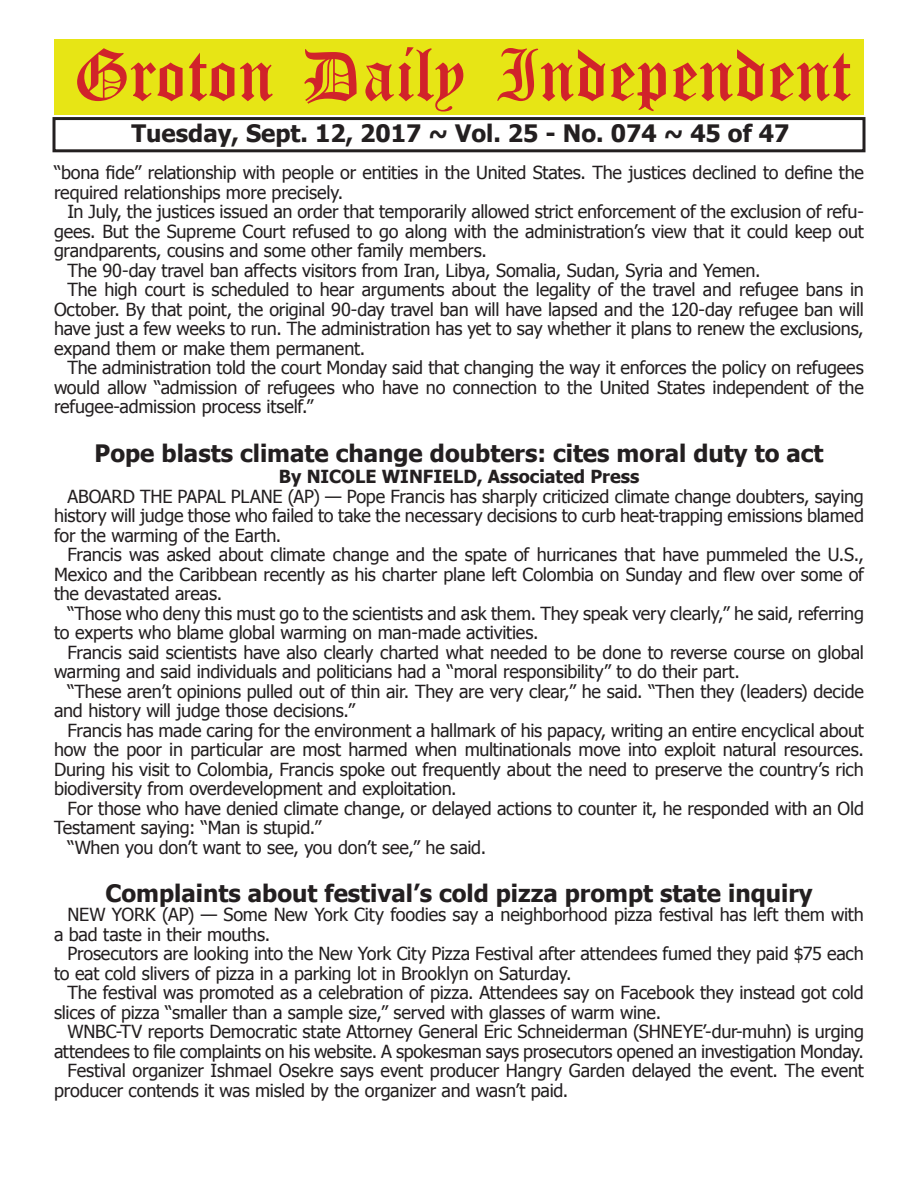
<style>
.page{position:relative;width:918px;height:1188px;background:#fff}
.page>*{position:absolute;margin:0;border:0;box-sizing:border-box;transform-origin:0 0}
.t1{font:54px "Old English Five";color:#d1232a}
.t2{font:700 24px "Tahoma";color:#231f20}
.t3{font:18px/19.5px "Tahoma";letter-spacing:-.01em;color:#231f20}
.t4{font:700 18px "Tahoma";color:#231f20}
</style>
<div class="page">
<div style="left:52px;top:117px;width:814px;height:35px;border:3px solid #231f20"></div>
<div style="left:54px;top:40px;width:810px;height:75px;background:#e7e515"></div>
<h1 class="t1" style="left:73px;top:50px;width:779px">Groton Daily Independent</h1>
<h2 class="t2" style="left:132px;top:116px;width:659px">Tuesday, Sept. 12, 2017 ~ Vol. 25 - No. 074 ~ 45 of 47</h2>
<p class="t3" style="left:54px;top:162px;width:811px">“bona fide” relationship with people or entities in the United States. The justices declined to define the required relationships more precisely.</p>
<p class="t3" style="left:68px;top:201px;width:798px">In July, the justices issued an order that temporarily allowed strict enforcement of the exclusion of refu-</p>
<p class="t3" style="left:54px;top:221px;width:811px">gees. But the Supreme Court refused to go along with the administration’s view that it could keep out</p>
<p class="t3" style="left:54px;top:240px;width:434px">grandparents, cousins and some other family members.</p>
<p class="t3" style="left:68px;top:260px;width:695px">The 90-day travel ban affects visitors from Iran, Libya, Somalia, Sudan, Syria and Yemen.</p>
<p class="t3" style="left:68px;top:279px;width:798px">The high court is scheduled to hear arguments about the legality of the travel and refugee bans in</p>
<p class="t3" style="left:54px;top:299px;width:811px">October. By that point, the original 90-day travel ban will have lapsed and the 120-day refugee ban will</p>
<p class="t3" style="left:54px;top:318px;width:811px">have just a few weeks to run. The administration has yet to say whether it plans to renew the exclusions,</p>
<p class="t3" style="left:54px;top:338px;width:313px">expand them or make them permanent.</p>
<p class="t3" style="left:68px;top:357px;width:798px">The administration told the court Monday said that changing the way it enforces the policy on refugees</p>
<p class="t3" style="left:54px;top:377px;width:811px">would allow “admission of refugees who have no connection to the United States independent of the</p>
<p class="t3" style="left:54px;top:396px;width:261px">refugee-admission process itself.”</p>
<h2 class="t2" style="left:95px;top:436px;width:730px">Pope blasts climate change doubters: cites moral duty to act</h2>
<p class="t4" style="left:279px;top:464px;width:362px">By NICOLE WINFIELD, Associated Press</p>
<p class="t3" style="left:54px;top:486px;width:811px;text-align:justify;text-indent:14px">ABOARD THE PAPAL PLANE (AP) — Pope Francis has sharply criticized climate change doubters, saying history will judge those who failed to take the necessary decisions to curb heat-trapping emissions blamed for the warming of the Earth.</p>
<p class="t3" style="left:54px;top:544px;width:811px;text-align:justify;text-indent:14px">Francis was asked about climate change and the spate of hurricanes that have pummeled the U.S., Mexico and the Caribbean recently as his charter plane left Colombia on Sunday and flew over some of the devastated areas.</p>
<p class="t3" style="left:54px;top:603px;width:812px;text-indent:14px">“Those who deny this must go to the scientists and ask them. They speak very clearly,” he said, referring to experts who blame global warming on man-made activities.</p>
<p class="t3" style="left:54px;top:642px;width:811px;text-indent:14px">Francis said scientists have also clearly charted what needed to be done to reverse course on global warming and said individuals and politicians had a “moral responsibility” to do their part.</p>
<p class="t3" style="left:54px;top:681px;width:811px;text-indent:14px">“These aren’t opinions pulled out of thin air. They are very clear,” he said. “Then they (leaders) decide and history will judge those decisions.”</p>
<p class="t3" style="left:54px;top:720px;width:811px;text-align:justify;text-indent:14px">Francis has made caring for the environment a hallmark of his papacy, writing an entire encyclical about how the poor in particular are most harmed when multinationals move into exploit natural resources.<br>During his visit to Colombia, Francis spoke out frequently about the need to preserve the country’s rich biodiversity from overdevelopment and exploitation.</p>
<p class="t3" style="left:68px;top:797px;width:798px">For those who have denied climate change, or delayed actions to counter it, he responded with an Old</p>
<p class="t3" style="left:54px;top:817px;width:269px">Testament saying: “Man is stupid.”</p>
<p class="t3" style="left:68px;top:836px;width:420px">“When you don’t want to see, you don’t see,” he said.</p>
<h2 class="t2" style="left:105px;top:876px;width:709px">Complaints about festival’s cold pizza prompt state inquiry</h2>
<p class="t3" style="left:54px;top:904px;width:811px;text-indent:14px">NEW YORK (AP) — Some New York City foodies say a neighborhood pizza festival has left them with a bad taste in their mouths.</p>
<p class="t3" style="left:54px;top:943px;width:811px;text-indent:14px">Prosecutors are looking into the New York City Pizza Festival after attendees fumed they paid $75 each to eat cold slivers of pizza in a parking lot in Brooklyn on Saturday.</p>
<p class="t3" style="left:54px;top:982px;width:811px;text-indent:14px">The festival was promoted as a celebration of pizza. Attendees say on Facebook they instead got cold slices of pizza “smaller than a sample size,” served with glasses of warm wine.</p>
<p class="t3" style="left:68px;top:1021px;width:798px">WNBC-TV reports Democratic state Attorney General Eric Schneiderman (SHNEYE’-dur-muhn) is urging</p>
<p class="t3" style="left:54px;top:1041px;width:811px">attendees to file complaints on his website. A spokesman says prosecutors opened an investigation Monday.</p>
<p class="t3" style="left:68px;top:1060px;width:798px">Festival organizer Ishmael Osekre says event producer Hangry Garden delayed the event. The event</p>
<p class="t3" style="left:54px;top:1080px;width:516px">producer contends it was misled by the organizer and wasn’t paid.</p>
</div>
